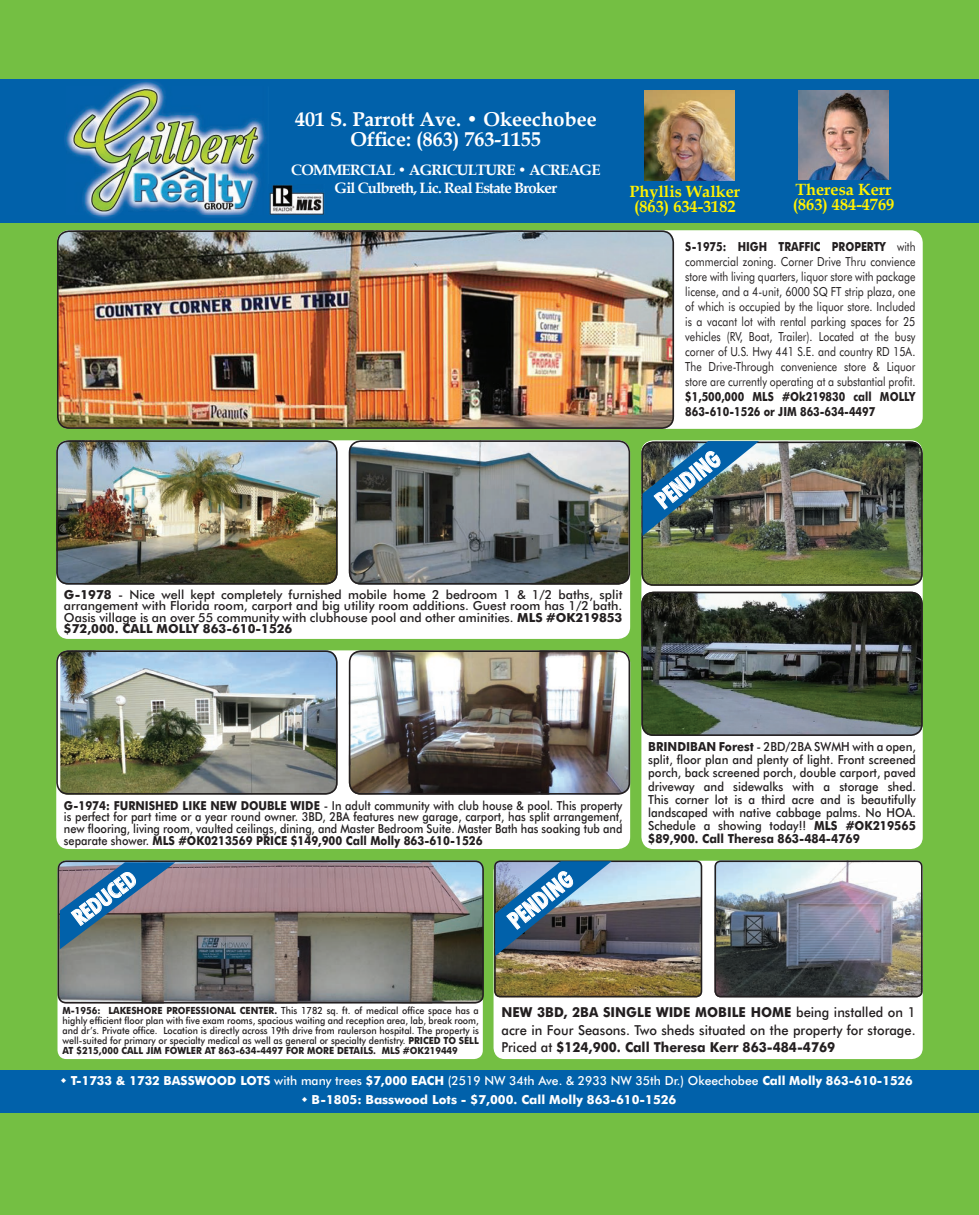
<style>
.page{position:relative;width:979px;height:1215px;background:#74bf43}
.page>*{position:absolute;margin:0;border:0;box-sizing:border-box;transform-origin:0 0}
.t1{font:700 condensed 23.62px "Futura BT";color:#fff}
.t2{font:700 condensed 22.25px "Futura BT";color:#fff}
.t3{font:700 20px/20px "Book Antiqua";color:#fff;text-align:center}
.t4{font:700 16.25px/15px "Book Antiqua";color:#fff101}
.t5{font:700 15px/18px "Book Antiqua";letter-spacing:-.05em;color:#fff;text-align:center}
.t6{font:500 13.75px/17.5px "Futura BT";color:#231f20;text-align:justify;scale:.94 1}
.t7{font:12.5px/15px "Futura BT";color:#231f20;text-align:justify;scale:.84 1}
.t8{font:500 12.5px/13.1px "Futura BT";color:#231f20;text-align:justify;scale:.92 1}
.t9{font:500 12.5px/11.6px "Futura BT";color:#231f20;text-align:justify}
.t10{font:700 12.5px/18.8px "Futura BT";color:#fff;text-align:center}
.t11{font:700 12.5px/15px "Futura BT";color:#231f20;scale:.84 1}
.t12{font:500 12.38px/11.6px "Futura BT";color:#231f20;text-align:justify;scale:.89 1}
.t13{font:500 9.88px/10px "Futura BT";color:#231f20;text-align:justify;scale:.91 1}
.s1{font-weight:700}
.s2{font-weight:500}
</style>
<div class="page">
<div style="left:0;top:1070px;width:979px;height:43px;background:#0161aa"></div>
<div style="left:0;top:79px;width:979px;height:144px;background:#0161aa"></div>
<img style="left:64px;top:80px;width:181px;height:139px">
<img style="left:66px;top:87px;width:200px;height:128px">
<img style="left:269px;top:185px;width:55px;height:29px">
<img style="left:798px;top:91px;width:90px;height:89px">
<img style="left:644px;top:91px;width:90px;height:90px">
<div style="left:641px;top:440px;width:281px;height:409px;background:#fff;border-radius:12px"></div>
<svg style="left:641px;top:592px;width:282px;height:144px;background:#49534b"></svg>
<div style="left:57px;top:230px;width:865px;height:199px;background:#fff;border-radius:12px"></div>
<img style="left:57px;top:230px;width:617px;height:199px">
<div style="left:57px;top:861px;width:426px;height:198px;background:#fff;border-radius:9px"></div>
<svg style="left:57px;top:860px;width:427px;height:144px;background:#807977"></svg>
<svg style="left:60px;top:862px;width:115px;height:87px;background:#687a8f"></svg>
<div style="left:493px;top:861px;width:430px;height:198px;background:#fff;border-radius:11px"></div>
<img style="left:714px;top:860px;width:208px;height:137px">
<img style="left:641px;top:441px;width:282px;height:145px">
<img style="left:494px;top:860px;width:208px;height:137px">
<div style="left:56px;top:440px;width:574px;height:199px;background:#fff;border-radius:12px"></div>
<img style="left:56px;top:440px;width:282px;height:145px">
<svg style="left:349px;top:440px;width:281px;height:145px;background:#747a7a"></svg>
<div style="left:56px;top:650px;width:574px;height:199px;background:#fff;border-radius:12px"></div>
<img style="left:56px;top:650px;width:282px;height:145px">
<img style="left:349px;top:650px;width:281px;height:145px">
<h3 class="t3" style="left:295px;top:109px;width:303px">401 S. Parrott Ave. • Okeechobee<br>Office: (863) 763-1155</h3>
<p class="t5" style="left:291px;top:161px;width:311px">COMMERCIAL • AGRICULTURE • ACREAGE<br>Gil Culbreth, Lic. Real Estate Broker</p>
<h3 class="t4" style="left:629px;top:184px;width:112px">Phyllis Walker (863) 634-3182</h3>
<h3 class="t4" style="left:793px;top:182px;width:103px">Theresa Kerr (863) 484-4769</h3>
<p class="t7" style="left:685px;top:239px;width:276px"><span class="s1">S-1975: HIGH TRAFFIC PROPERTY</span> with commercial zoning. Corner Drive Thru convience store with living quarters, liquor store with package license, and a 4-unit, 6000 SQ FT strip plaza, one of which is occupied by the liquor store. Included is a vacant lot with rental parking spaces for 25 vehicles (RV, Boat, Trailer). Located at the busy corner of U.S. Hwy 441 S.E. and country RD 15A.<br>The Drive-Through convenience store &amp; Liquor store are currently operating at a substantial profit.</p>
<p class="t11" style="left:685px;top:389px;width:276px">$1,500,000 MLS #Ok219830 call MOLLY<br>863-610-1526 or JIM 863-634-4497</p>
<h1 class="t1" style="left:649px;top:492px;width:78px;rotate:-39deg">PENDING</h1>
<p class="t9" style="left:64px;top:588px;width:560px"><span class="s1">G-1978</span> - Nice well kept completely furnished mobile home 2 bedroom 1 &amp; 1/2 baths, split arrangement with Florida room, carport and big utility room additions. Guest room has 1/2 bath.<br>Oasis village is an over 55 community with clubhouse pool and other aminities. <span class="s1">MLS #OK219853 $72,000. CALL MOLLY 863-610-1526</span></p>
<p class="t12" style="left:64px;top:799px;width:629px"><span class="s1">G-1974: FURNISHED LIKE NEW DOUBLE WIDE</span> - In adult community with club house &amp; pool. This property is perfect for part time or a year round owner. 3BD, 2BA features new garage, carport, has split arrangement, new flooring, living room, vaulted ceilings, dining, and Master Bedroom Suite. Master Bath has soaking tub and separate shower. <span class="s1">MLS #OK0213569 PRICE $149,900 Call Molly 863-610-1526</span></p>
<h2 class="t2" style="left:67px;top:909px;width:75px;rotate:-37deg">REDUCED</h2>
<h1 class="t1" style="left:502px;top:912px;width:78px;rotate:-39deg">PENDING</h1>
<p class="t8" style="left:648px;top:740px;width:292px"><span class="s1">BRINDIBAN Forest</span> - 2BD/2BA SWMH with a open, split, floor plan and plenty of light. Front screened porch, back screened porch, double carport, paved driveway and sidewalks with a storage shed.<br>This corner lot is a third acre and is beautifully landscaped with native cabbage palms. No HOA.<br>Schedule a showing today!! <span class="s1">MLS #OK219565 $89,900. Call Theresa 863-484-4769</span></p>
<p class="t13" style="left:62px;top:1006px;width:459px"><span class="s1">M-1956: LAKESHORE PROFESSIONAL CENTER.</span> This 1782 sq. ft. of medical office space has a highly efficient floor plan with five exam rooms, spacious waiting and reception area, lab, break room, and dr’s. Private office. Location is directly across 19th drive from raulerson hospital. The property is well-suited for primary or specialty medical as well as general or specialty dentistry. <span class="s1">PRICED TO SELL AT $215,000 CALL JIM FOWLER AT 863-634-4497 FOR MORE DETAILS. MLS #OK219449</span></p>
<p class="t6" style="left:501px;top:1004px;width:442px"><span class="s1">NEW 3BD, 2BA SINGLE WIDE MOBILE HOME</span> being installed on 1 acre in Four Seasons. Two sheds situated on the property for storage.<br>Priced at <span class="s1">$124,900. Call Theresa Kerr 863-484-4769</span></p>
<p class="t10" style="left:71px;top:1071px;width:843px">T-1733 &amp; 1732 BASSWOOD LOTS <span class="s2">with many trees</span> $7,000 EACH <span class="s2">(2519 NW 34th Ave. &amp; 2933 NW 35th Dr.) Okeechobee</span> Call Molly 863-610-1526<br>B-1805: Basswood Lots - $7,000. Call Molly 863-610-1526</p>
</div>
